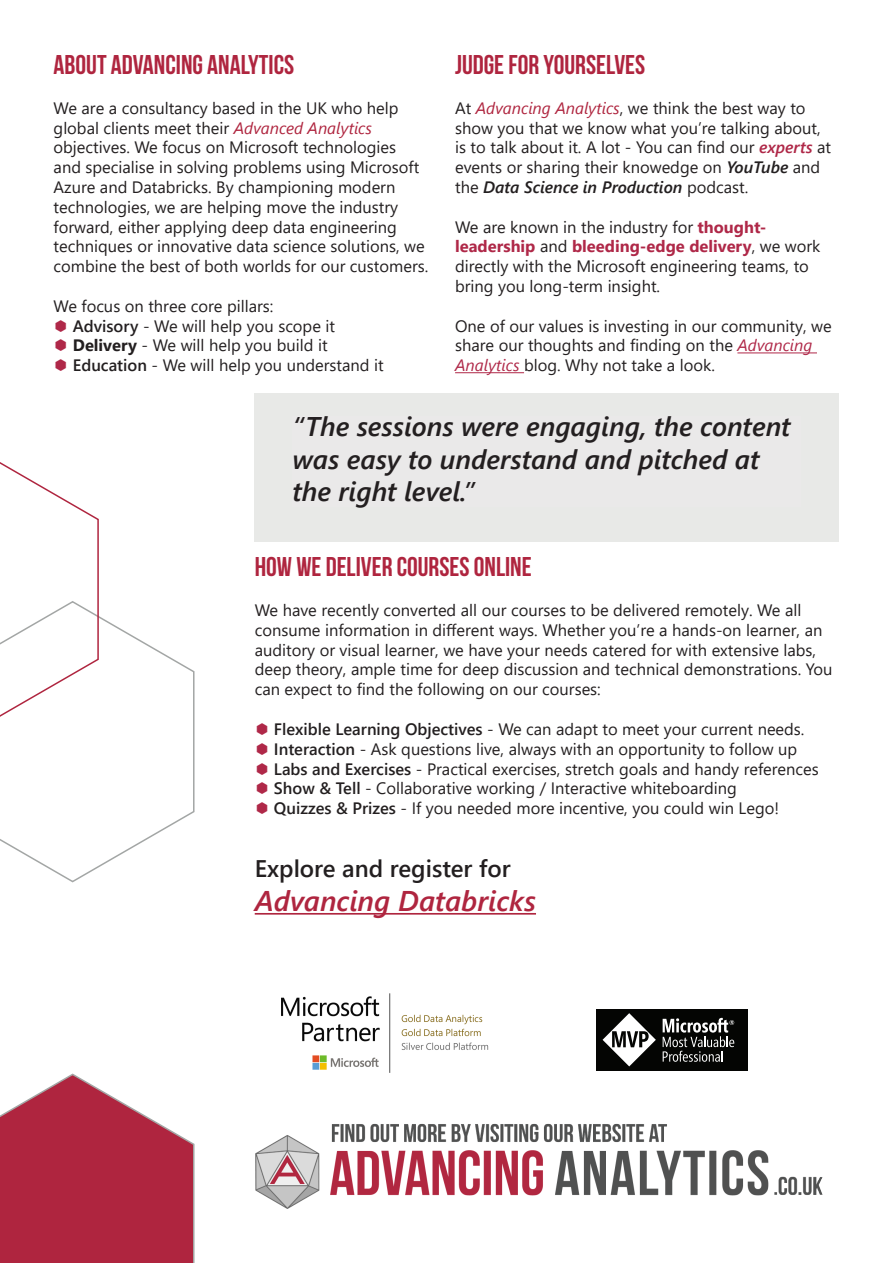
<style>
.page{position:relative;width:893px;height:1263px;background:#fff}
.page>*{position:absolute;margin:0;border:0;box-sizing:border-box;transform-origin:0 0}
.t1{font:italic 600 28.5px "Segoe UI";color:#af253f}
.t2{font:italic 600 27px/32.4px "Segoe UI";color:#231f20}
.t3{font:700 27px "Bebas Neue";color:#af253f}
.t4{font:600 24px "Segoe UI";color:#231f20}
.t5{font:16.5px/19.8px "Segoe UI";color:#231f20}
.s1{font-style:italic;color:#af253f}
.s2{font-weight:600}
.s3{font-weight:700}
.s4{font-weight:600;font-style:italic;color:#af2848}
.s5{font-weight:600;font-style:italic}
.s6{font-weight:700;color:#af2848}
.s7{font-style:italic;color:#af2848}
</style>
<div class="page">
<svg style="left:0;top:1073px;width:195px;height:190px"></svg>
<hr style="left:737px;top:352px;width:80px;height:1px;background:#af2848">
<hr style="left:455px;top:372px;width:69px;height:1px;background:#af2848">
<div style="left:254px;top:394px;width:585px;height:148px;background:#e8e9e7"></div>
<svg style="left:0;top:617px;width:195px;height:266px"></svg>
<svg style="left:0;top:462px;width:100px;height:269px"></svg>
<hr style="left:255px;top:913px;width:281px;height:2px;background:#af253f">
<img style="left:255px;top:1123px;width:568px;height:86px">
<img style="left:281px;top:993px;width:208px;height:80px">
<div style="left:596px;top:1009px;width:151px;height:61px;background:#040503"></div>
<svg style="left:603px;top:1013px;width:53px;height:53px"></svg>
<svg style="left:663px;top:1018px;width:71px;height:44px"></svg>
<p class="t3" style="left:54px;top:50px;width:242px">ABOUT ADVANCING ANALYTICS</p>
<p class="t5" style="left:54px;top:97px;width:376px">We are a consultancy based in the UK who help global clients meet their <span class="s1">Advanced Analytics </span>objectives. We focus on Microsoft technologies<br>and specialise in solving problems using Microsoft Azure and Databricks. By championing modern technologies, we are helping move the industry forward, either applying deep data engineering techniques or innovative data science solutions, we combine the best of both worlds for our customers.</p>
<p class="t5" style="left:54px;top:295px;width:221px">We focus on three core pillars:</p>
<p class="t5" style="left:73px;top:314px;width:264px"><span class="s2">Advisory</span> - We will help you scope it</p>
<p class="t5" style="left:73px;top:334px;width:256px"><span class="s3">Delivery</span> - We will help you build it</p>
<p class="t5" style="left:73px;top:354px;width:312px"><span class="s2">Education</span> - We will help you understand it</p>
<p class="t3" style="left:455px;top:50px;width:192px">JUDGE FOR YOURSELVES</p>
<p class="t5" style="left:455px;top:97px;width:378px">At <span class="s1">Advancing Analytics</span>, we think the best way to show you that we know what you’re talking about, is to talk about it. A lot - You can find our <span class="s4">experts</span> at events or sharing their knowedge on <span class="s5">YouTube</span> and the <span class="s5">Data Science in Production</span> podcast.</p>
<p class="t5" style="left:455px;top:215px;width:367px">We are known in the industry for <span class="s6">thought&shy;leadership</span> and <span class="s6">bleeding-edge delivery</span>, we work directly with the Microsoft engineering teams, to bring you long-term insight.</p>
<p class="t5" style="left:455px;top:314px;width:378px">One of our values is investing in our community, we share our thoughts and finding on the <span class="s7">Advancing<br>Analytics</span> blog. Why not take a look.</p>
<p class="t2" style="left:292px;top:406px;width:500px">“The sessions were engaging, the content was easy to understand and pitched at the right level.”</p>
<p class="t3" style="left:255px;top:552px;width:278px">HOW WE DELIVER COURSES ONLINE</p>
<p class="t5" style="left:255px;top:599px;width:579px">We have recently converted all our courses to be delivered remotely. We all consume information in different ways. Whether you’re a hands-on learner, an auditory or visual learner, we have your needs catered for with extensive labs, deep theory, ample time for deep discussion and technical demonstrations. You can expect to find the following on our courses:</p>
<p class="t5" style="left:274px;top:718px;width:532px"><span class="s2">Flexible Learning Objectives</span> - We can adapt to meet your current needs.</p>
<p class="t5" style="left:274px;top:737px;width:525px"><span class="s2">Interaction</span> - Ask questions live, always with an opportunity to follow up</p>
<p class="t5" style="left:274px;top:757px;width:546px"><span class="s2">Labs and Exercises</span> - Practical exercises, stretch goals and handy references</p>
<p class="t5" style="left:274px;top:777px;width:464px"><span class="s2">Show &amp; Tell</span> - Collaborative working / Interactive whiteboarding</p>
<p class="t5" style="left:274px;top:797px;width:507px"><span class="s2">Quizzes &amp; Prizes</span> - If you needed more incentive, you could win Lego!</p>
<p class="t4" style="left:255px;top:846px;width:257px">Explore and register for</p>
<p class="t1" style="left:255px;top:874px;width:283px">Advancing Databricks</p>
</div>
